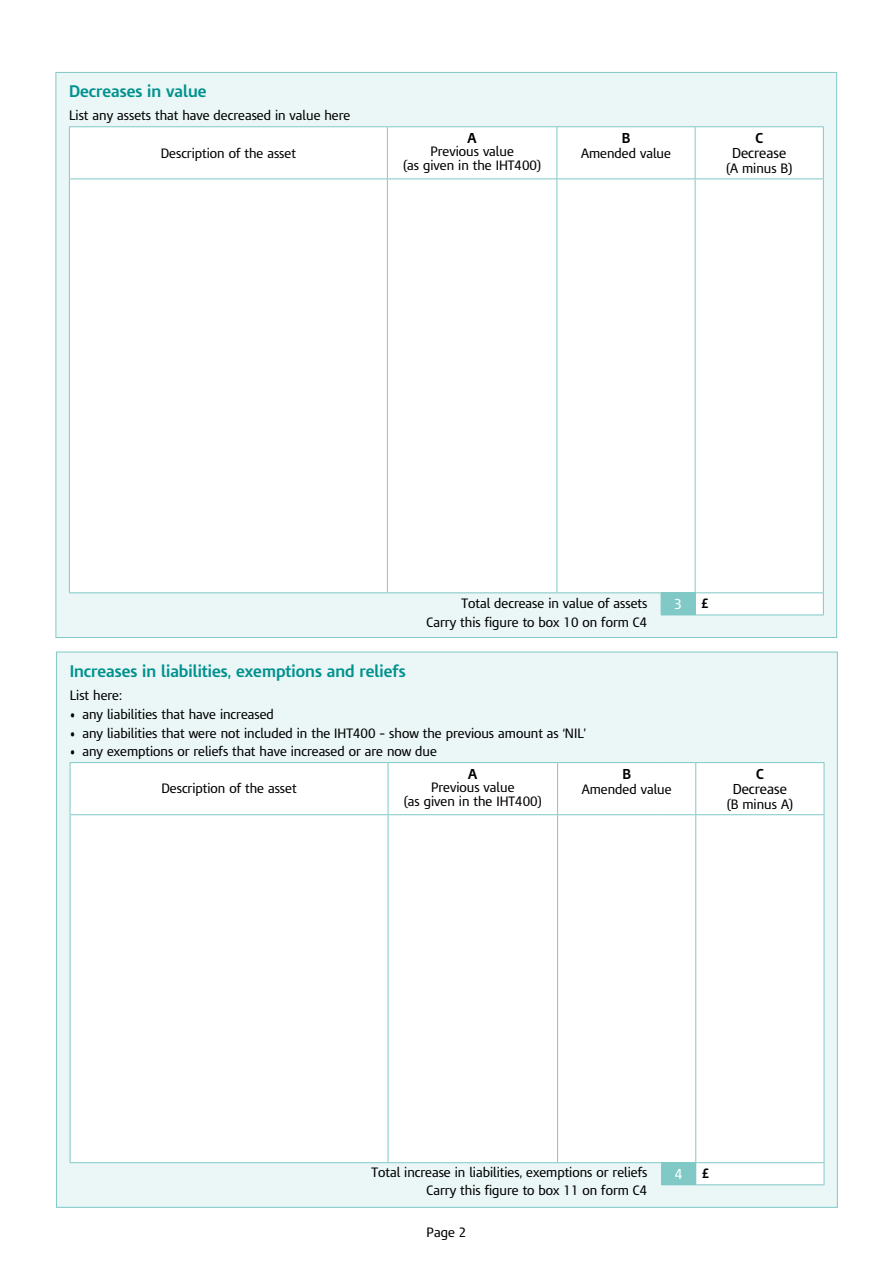
<style>
.page{position:relative;width:893px;height:1263px;background:#fff}
.page>*{position:absolute;margin:0;border:0;box-sizing:border-box;transform-origin:0 0}
.t1{font:700 15.75px "HMRC Modena";color:#00928f}
.t2{font:13.5px "HMRC Modena";color:#000}
.t3{font:700 13.5px "HMRC Modena";color:#000}
.t4{font:13.5px "HMRC Modena";color:#fff}
.t5{font:12.75px/13.5px "HMRC Modena";color:#000;text-align:center}
.t6{font:700 12.75px "HMRC Modena";color:#000}
</style>
<div class="page">
<div style="left:56px;top:72px;width:781px;height:565px;background:#ebf6f6"></div>
<div style="left:69px;top:127px;width:754px;height:488px;background:#fff"></div>
<div style="left:661px;top:593px;width:34px;height:22px;background:#80c9c7"></div>
<hr style="left:69px;top:126px;width:318px;height:1px;background:#80c9c7">
<hr style="left:69px;top:127px;width:1px;height:51px;background:#80c9c7">
<hr style="left:387px;top:126px;width:170px;height:1px;background:#80c9c7">
<hr style="left:387px;top:127px;width:1px;height:51px;background:#80c9c7">
<hr style="left:557px;top:126px;width:104px;height:1px;background:#80c9c7">
<hr style="left:556px;top:127px;width:1px;height:51px;background:#80c9c7">
<hr style="left:661px;top:126px;width:34px;height:1px;background:#80c9c7">
<hr style="left:695px;top:126px;width:129px;height:1px;background:#80c9c7">
<hr style="left:695px;top:127px;width:1px;height:51px;background:#80c9c7">
<hr style="left:823px;top:127px;width:1px;height:51px;background:#80c9c7">
<hr style="left:69px;top:178px;width:318px;height:1px;background:#80c9c7">
<hr style="left:69px;top:179px;width:1px;height:413px;background:#80c9c7">
<hr style="left:387px;top:178px;width:170px;height:1px;background:#80c9c7">
<hr style="left:387px;top:179px;width:1px;height:413px;background:#80c9c7">
<hr style="left:557px;top:178px;width:104px;height:1px;background:#80c9c7">
<hr style="left:556px;top:179px;width:1px;height:413px;background:#80c9c7">
<hr style="left:661px;top:178px;width:34px;height:1px;background:#80c9c7">
<hr style="left:695px;top:178px;width:129px;height:1px;background:#80c9c7">
<hr style="left:695px;top:179px;width:1px;height:413px;background:#80c9c7">
<hr style="left:823px;top:179px;width:1px;height:413px;background:#80c9c7">
<hr style="left:661px;top:592px;width:34px;height:1px;background:#80c9c7">
<hr style="left:695px;top:592px;width:129px;height:1px;background:#80c9c7">
<svg style="left:695px;top:593px;width:1px;height:22px"></svg>
<svg style="left:823px;top:593px;width:1px;height:22px"></svg>
<hr style="left:661px;top:615px;width:34px;height:1px;background:#80c9c7">
<hr style="left:695px;top:615px;width:129px;height:1px;background:#80c9c7">
<hr style="left:69px;top:592px;width:318px;height:1px;background:#80c9c7">
<hr style="left:387px;top:592px;width:170px;height:1px;background:#80c9c7">
<hr style="left:557px;top:592px;width:104px;height:1px;background:#80c9c7">
<div style="left:57px;top:652px;width:780px;height:555px;background:#ebf6f6"></div>
<div style="left:70px;top:763px;width:754px;height:421px;background:#fff"></div>
<div style="left:662px;top:1163px;width:34px;height:22px;background:#80c9c7"></div>
<hr style="left:70px;top:762px;width:318px;height:1px;background:#80c9c7">
<hr style="left:70px;top:763px;width:1px;height:51px;background:#80c9c7">
<hr style="left:388px;top:762px;width:170px;height:1px;background:#80c9c7">
<hr style="left:388px;top:763px;width:1px;height:51px;background:#80c9c7">
<hr style="left:558px;top:762px;width:104px;height:1px;background:#80c9c7">
<hr style="left:557px;top:763px;width:1px;height:51px;background:#80c9c7">
<hr style="left:662px;top:762px;width:34px;height:1px;background:#80c9c7">
<hr style="left:696px;top:762px;width:128px;height:1px;background:#80c9c7">
<hr style="left:695px;top:763px;width:1px;height:51px;background:#80c9c7">
<hr style="left:824px;top:763px;width:1px;height:51px;background:#80c9c7">
<hr style="left:70px;top:814px;width:318px;height:1px;background:#80c9c7">
<hr style="left:70px;top:815px;width:1px;height:347px;background:#80c9c7">
<hr style="left:388px;top:814px;width:170px;height:1px;background:#80c9c7">
<hr style="left:388px;top:815px;width:1px;height:347px;background:#80c9c7">
<hr style="left:558px;top:814px;width:104px;height:1px;background:#80c9c7">
<hr style="left:557px;top:815px;width:1px;height:347px;background:#80c9c7">
<hr style="left:662px;top:814px;width:34px;height:1px;background:#80c9c7">
<hr style="left:696px;top:814px;width:128px;height:1px;background:#80c9c7">
<hr style="left:695px;top:815px;width:1px;height:347px;background:#80c9c7">
<hr style="left:824px;top:815px;width:1px;height:347px;background:#80c9c7">
<hr style="left:662px;top:1162px;width:34px;height:1px;background:#80c9c7">
<hr style="left:696px;top:1162px;width:128px;height:1px;background:#80c9c7">
<svg style="left:824px;top:1163px;width:1px;height:21px"></svg>
<hr style="left:661px;top:1184px;width:35px;height:1px;background:#80c9c7">
<hr style="left:696px;top:1184px;width:128px;height:1px;background:#80c9c7">
<hr style="left:70px;top:1162px;width:318px;height:1px;background:#80c9c7">
<hr style="left:388px;top:1162px;width:170px;height:1px;background:#80c9c7">
<hr style="left:558px;top:1162px;width:104px;height:1px;background:#80c9c7">
<svg style="left:661px;top:1163px;width:1px;height:21px"></svg>
<p class="t1" style="left:69px;top:82px;width:139px">Decreases in value</p>
<p class="t5" style="left:69px;top:109px;width:283px">List any assets that have decreased in value here</p>
<p class="t5" style="left:161px;top:146px;width:137px">Description of the asset</p>
<p class="t3" style="left:468px;top:130px;width:11px">A</p>
<p class="t5" style="left:403px;top:145px;width:139px">Previous value<br>(as given in the IHT400)</p>
<p class="t3" style="left:622px;top:130px;width:10px">B</p>
<p class="t5" style="left:581px;top:146px;width:91px">Amended value</p>
<p class="t3" style="left:755px;top:130px;width:9px">C</p>
<p class="t2" style="left:732px;top:145px;width:56px">Decrease</p>
<p class="t5" style="left:726px;top:161px;width:68px">(A minus B)</p>
<p class="t5" style="left:427px;top:594px;width:222px;line-height:18.8px;text-align:right">Total decrease in value of assets<br>Carry this figure to box 10 on form C4</p>
<p class="t4" style="left:674px;top:596px;width:9px">3</p>
<p class="t6" style="left:701px;top:596px;width:9px">£</p>
<p class="t1" style="left:70px;top:661px;width:337px">Increases in liabilities, exemptions and reliefs</p>
<p class="t5" style="left:70px;top:688px;width:54px">List here:</p>
<p class="t5" style="left:70px;top:707px;width:206px">• any liabilities that have increased</p>
<p class="t5" style="left:70px;top:726px;width:518px">• any liabilities that were not included in the IHT400 – show the previous amount as ‘NIL’</p>
<p class="t5" style="left:70px;top:745px;width:369px">• any exemptions or reliefs that have increased or are now due</p>
<p class="t5" style="left:161px;top:782px;width:137px">Description of the asset</p>
<p class="t3" style="left:468px;top:765px;width:11px">A</p>
<p class="t5" style="left:404px;top:781px;width:139px">Previous value<br>(as given in the IHT400)</p>
<p class="t3" style="left:622px;top:765px;width:10px">B</p>
<p class="t5" style="left:582px;top:782px;width:91px">Amended value</p>
<p class="t3" style="left:756px;top:765px;width:9px">C</p>
<p class="t2" style="left:733px;top:781px;width:56px">Decrease</p>
<p class="t5" style="left:727px;top:797px;width:68px">(B minus A)</p>
<p class="t5" style="left:371px;top:1163px;width:277px;line-height:18.8px;text-align:right">Total increase in liabilities, exemptions or reliefs<br>Carry this figure to box 11 on form C4</p>
<p class="t5" style="left:427px;top:1226px;width:41px">Page 2</p>
<p class="t4" style="left:675px;top:1166px;width:9px">4</p>
<p class="t6" style="left:702px;top:1166px;width:9px">£</p>
</div>
